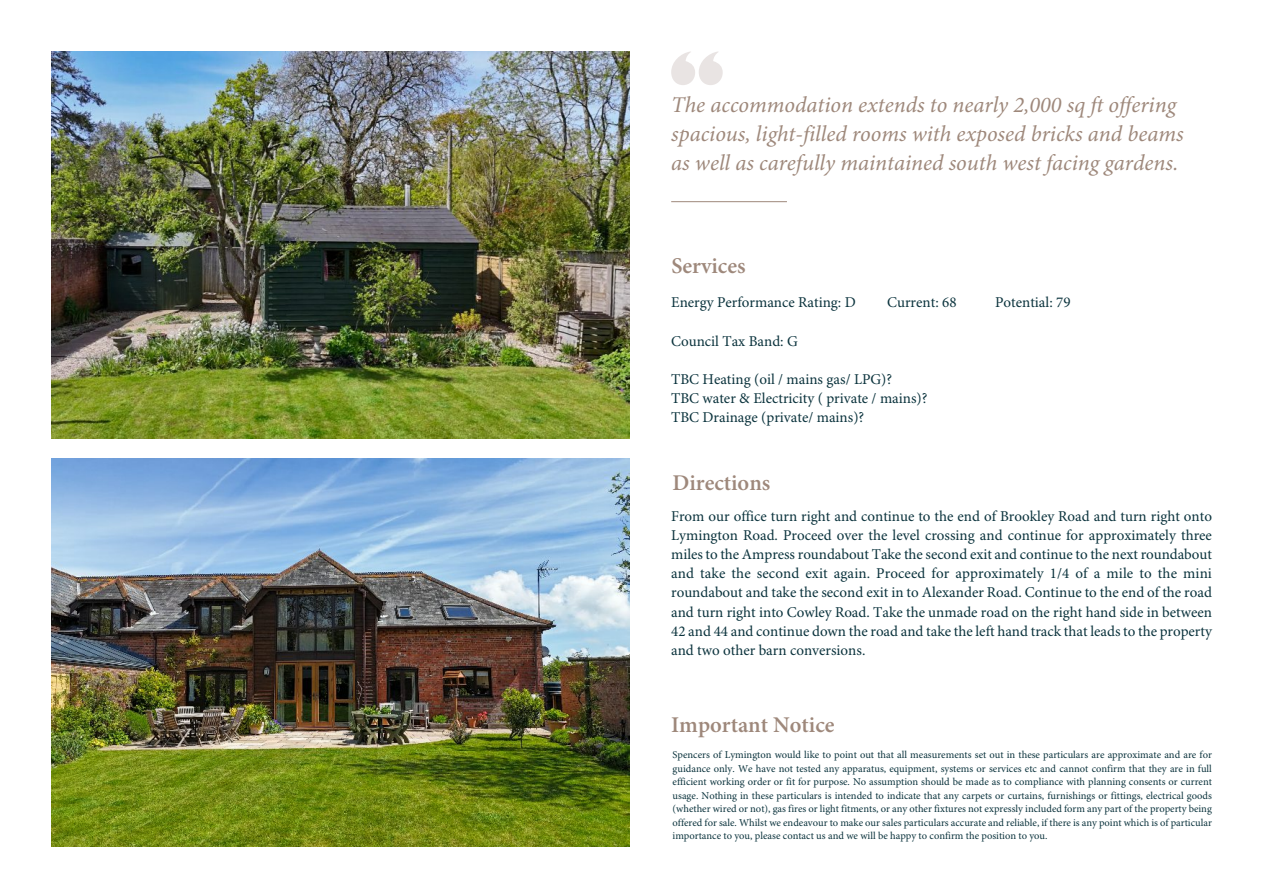
<style>
.page{position:relative;width:1263px;height:893px;background:#fff}
.page>*{position:absolute;margin:0;border:0;box-sizing:border-box;transform-origin:0 0}
.t1{font:italic 22.5px/28.8px "Minion Pro";color:#9e887b}
.t2{font:600 22.5px "Minion Pro";color:#9e887b}
.t3{font:15px/19.2px "Minion Pro";color:#0b333d}
.t4{font:10.5px/13.4px "Minion Pro";color:#0b333d;text-align:justify}
</style>
<div class="page">
<hr style="left:671px;top:201px;width:116px;height:1px;background:#9e887b">
<svg style="left:671px;top:51px;width:52px;height:34px"></svg>
<img style="left:51px;top:51px;width:578px;height:388px">
<img style="left:51px;top:459px;width:578px;height:387px">
<h1 class="t1" style="left:671px;top:93px;width:514px">The accommodation extends to nearly 2,000 sq ft offering spacious, light-filled rooms with exposed bricks and beams as well as carefully maintained south west facing gardens.</h1>
<h1 class="t2" style="left:671px;top:256px;width:76px">Services</h1>
<h2 class="t3" style="left:671px;top:294px;width:186px">Energy Performance Rating: D</h2>
<h2 class="t3" style="left:887px;top:294px;width:71px">Current: 68</h2>
<h2 class="t3" style="left:995px;top:294px;width:77px">Potential: 79</h2>
<h2 class="t3" style="left:671px;top:333px;width:128px">Council Tax Band: G</h2>
<h2 class="t3" style="left:671px;top:371px;width:258px">TBC Heating (oil / mains gas/ LPG)?<br>TBC water &amp; Electricity ( private / mains)?<br>TBC Drainage (private/ mains)?</h2>
<h1 class="t2" style="left:672px;top:474px;width:99px">Directions</h1>
<p class="t3" style="left:671px;top:508px;width:542px;text-align:justify">From our office turn right and continue to the end of Brookley Road and turn right onto Lymington Road. Proceed over the level crossing and continue for approximately three miles to the Ampress roundabout Take the second exit and continue to the next roundabout and take the second exit again. Proceed for approximately 1/4 of a mile to the mini roundabout and take the second exit in to Alexander Road. Continue to the end of the road and turn right into Cowley Road. Take the unmade road on the right hand side in between 42 and 44 and continue down the road and take the left hand track that leads to the property and two other barn conversions.</p>
<h1 class="t2" style="left:671px;top:716px;width:165px">Important Notice</h1>
<p class="t4" style="left:673px;top:749px;width:541px">Spencers of Lymington would like to point out that all measurements set out in these particulars are approximate and are for guidance only. We have not tested any apparatus, equipment, systems or services etc and cannot confirm that they are in full efficient working order or fit for purpose. No assumption should be made as to compliance with planning consents or current usage. Nothing in these particulars is intended to indicate that any carpets or curtains, furnishings or fittings, electrical goods (whether wired or not), gas fires or light fitments, or any other fixtures not expressly included form any part of the property being offered for sale. Whilst we endeavour to make our sales particulars accurate and reliable, if there is any point which is of particular importance to you, please contact us and we will be happy to confirm the position to you.</p>
</div>
